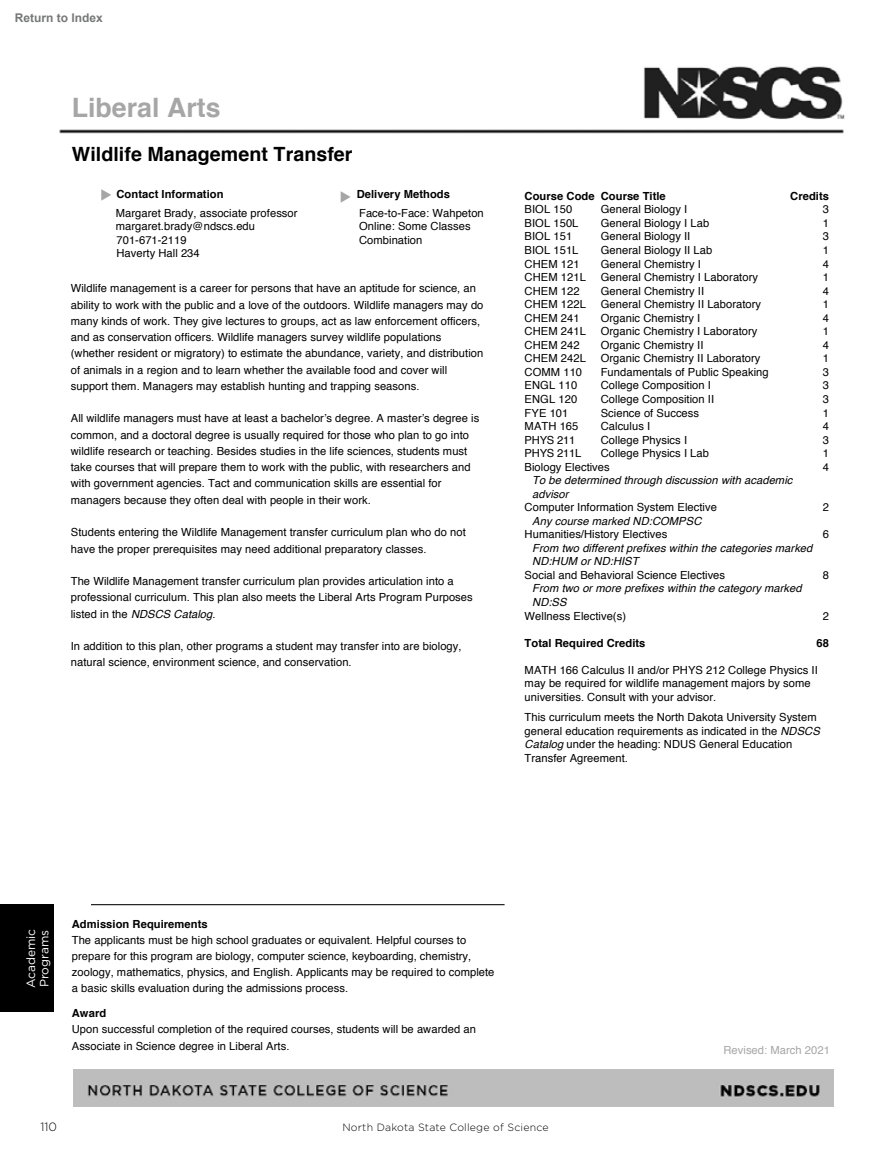
<style>
.page{position:relative;width:891px;height:1161px;background:#fff}
.page>*{position:absolute;margin:0;border:0;box-sizing:border-box;transform-origin:0 0}
.t1{font:700 26.7px "Helvetica CE";color:#a6a6a6}
.t2{font:700 19.65px "Helvetica CE";letter-spacing:.005em;color:#000}
.t3{font:12px/13.5px "Gotham";color:#fff}
.t4{font:700 12px "Arial";color:#767878}
.t5{font:300 12px "Gotham";color:#000}
.t6{font:11.1px/16.2px "Helvetica";letter-spacing:.005em;color:#000}
.t7{font:italic 11.1px/13.5px "Helvetica";letter-spacing:.005em;color:#000}
.t8{font:700 11.1px "Helvetica CE";letter-spacing:.005em;color:#000}
.t9{font:11.1px "Helvetica";letter-spacing:.005em;color:#a6a6a6}
.t10{font:11.1px "Helvetica";letter-spacing:-.02em;color:#000}
.t11{font:300 10.5px "Gotham";letter-spacing:.02em;color:#000}
.s1{font-style:italic}
</style>
<div class="page">
<svg style="left:101px;top:189px;width:10px;height:12px"></svg>
<svg style="left:341px;top:191px;width:10px;height:12px"></svg>
<img style="left:59px;top:66px;width:786px;height:68px">
<img style="left:73px;top:1069px;width:760px;height:38px">
<hr style="left:91px;top:904px;width:414px;height:1px;background:#000">
<div style="left:0;top:904px;width:54px;height:108px;background:#000"></div>
<p class="t4" style="left:15px;top:10px;width:90px">Return to Index</p>
<h1 class="t1" style="left:72px;top:89px;width:150px">Liberal Arts</h1>
<h2 class="t2" style="left:72px;top:140px;width:282px">Wildlife Management Transfer</h2>
<p class="t8" style="left:116px;top:186px;width:109px">Contact Information</p>
<p class="t8" style="left:357px;top:186px;width:95px">Delivery Methods</p>
<p class="t6" style="left:116px;top:207px;width:183px;line-height:13.5px">Margaret Brady, associate professor margaret.brady@ndscs.edu<br>701-671-2119<br>Haverty Hall 234</p>
<p class="t6" style="left:359px;top:207px;width:126px;line-height:13.5px">Face-to-Face: Wahpeton<br>Online: Some Classes<br>Combination</p>
<p class="t6" style="left:71px;top:281px;width:414px">Wildlife management is a career for persons that have an aptitude for science, an ability to work with the public and a love of the outdoors. Wildlife managers may do many kinds of work. They give lectures to groups, act as law enforcement officers, and as conservation officers. Wildlife managers survey wildlife populations (whether resident or migratory) to estimate the abundance, variety, and distribution of animals in a region and to learn whether the available food and cover will support them. Managers may establish hunting and trapping seasons.</p>
<p class="t6" style="left:71px;top:411px;width:410px">All wildlife managers must have at least a bachelor’s degree. A master’s degree is common, and a doctoral degree is usually required for those who plan to go into wildlife research or teaching. Besides studies in the life sciences, students must take courses that will prepare them to work with the public, with researchers and with government agencies. Tact and communication skills are essential for managers because they often deal with people in their work.</p>
<p class="t6" style="left:71px;top:525px;width:397px">Students entering the Wildlife Management transfer curriculum plan who do not have the proper prerequisites may need additional preparatory classes.</p>
<p class="t6" style="left:71px;top:574px;width:404px">The Wildlife Management transfer curriculum plan provides articulation into a professional curriculum. This plan also meets the Liberal Arts Program Purposes listed in the <span class="s1">NDSCS Catalog</span>.</p>
<p class="t6" style="left:71px;top:639px;width:392px">In addition to this plan, other programs a student may transfer into are biology, natural science, environment science, and conservation.</p>
<p class="t8" style="left:525px;top:188px;width:143px">Course Code Course Title</p>
<p class="t8" style="left:790px;top:188px;width:40px">Credits</p>
<p class="t6" style="left:525px;top:202px;width:49px">BIOL 150</p>
<p class="t6" style="left:601px;top:202px;width:88px">General Biology I</p>
<p class="t6" style="left:823px;top:202px;width:8px">3</p>
<p class="t6" style="left:525px;top:215px;width:55px">BIOL 150L</p>
<p class="t6" style="left:601px;top:215px;width:110px">General Biology I Lab</p>
<p class="t6" style="left:823px;top:215px;width:8px">1</p>
<p class="t6" style="left:525px;top:229px;width:49px">BIOL 151</p>
<p class="t6" style="left:601px;top:229px;width:91px">General Biology II</p>
<p class="t6" style="left:823px;top:229px;width:8px">3</p>
<p class="t6" style="left:525px;top:243px;width:55px">BIOL 151L</p>
<p class="t6" style="left:601px;top:243px;width:113px">General Biology II Lab</p>
<p class="t6" style="left:823px;top:243px;width:8px">1</p>
<p class="t6" style="left:525px;top:256px;width:57px">CHEM 121</p>
<p class="t6" style="left:601px;top:256px;width:102px">General Chemistry I</p>
<p class="t6" style="left:823px;top:256px;width:8px">4</p>
<p class="t6" style="left:525px;top:270px;width:63px">CHEM 121L</p>
<p class="t6" style="left:601px;top:270px;width:159px">General Chemistry I Laboratory</p>
<p class="t6" style="left:823px;top:270px;width:8px">1</p>
<p class="t6" style="left:525px;top:283px;width:57px">CHEM 122</p>
<p class="t6" style="left:601px;top:283px;width:105px">General Chemistry II</p>
<p class="t6" style="left:823px;top:283px;width:8px">4</p>
<p class="t6" style="left:525px;top:297px;width:63px">CHEM 122L</p>
<p class="t6" style="left:601px;top:297px;width:162px">General Chemistry II Laboratory</p>
<p class="t6" style="left:823px;top:297px;width:8px">1</p>
<p class="t6" style="left:525px;top:310px;width:57px">CHEM 241</p>
<p class="t6" style="left:601px;top:310px;width:101px">Organic Chemistry I</p>
<p class="t6" style="left:823px;top:310px;width:8px">4</p>
<p class="t6" style="left:525px;top:324px;width:63px">CHEM 241L</p>
<p class="t6" style="left:601px;top:324px;width:158px">Organic Chemistry I Laboratory</p>
<p class="t6" style="left:823px;top:324px;width:8px">1</p>
<p class="t6" style="left:525px;top:338px;width:57px">CHEM 242</p>
<p class="t6" style="left:601px;top:338px;width:104px">Organic Chemistry II</p>
<p class="t6" style="left:823px;top:338px;width:8px">4</p>
<p class="t6" style="left:525px;top:351px;width:63px">CHEM 242L</p>
<p class="t6" style="left:601px;top:351px;width:161px">Organic Chemistry II Laboratory</p>
<p class="t6" style="left:823px;top:351px;width:8px">1</p>
<p class="t6" style="left:525px;top:365px;width:59px">COMM 110</p>
<p class="t6" style="left:601px;top:365px;width:170px">Fundamentals of Public Speaking</p>
<p class="t6" style="left:823px;top:365px;width:8px">3</p>
<p class="t6" style="left:525px;top:378px;width:54px">ENGL 110</p>
<p class="t6" style="left:601px;top:378px;width:112px">College Composition I</p>
<p class="t6" style="left:823px;top:378px;width:8px">3</p>
<p class="t6" style="left:525px;top:392px;width:54px">ENGL 120</p>
<p class="t6" style="left:601px;top:392px;width:115px">College Composition II</p>
<p class="t6" style="left:823px;top:392px;width:8px">3</p>
<p class="t6" style="left:525px;top:405px;width:45px">FYE 101</p>
<p class="t6" style="left:601px;top:405px;width:100px">Science of Success</p>
<p class="t6" style="left:823px;top:405px;width:8px">1</p>
<p class="t6" style="left:525px;top:419px;width:55px">MATH 165</p>
<p class="t6" style="left:601px;top:419px;width:51px">Calculus I</p>
<p class="t6" style="left:823px;top:419px;width:8px">4</p>
<p class="t6" style="left:525px;top:432px;width:52px">PHYS 211</p>
<p class="t6" style="left:601px;top:432px;width:88px">College Physics I</p>
<p class="t6" style="left:823px;top:432px;width:8px">3</p>
<p class="t10" style="left:525px;top:446px;width:58px">PHYS 211L</p>
<p class="t6" style="left:601px;top:446px;width:110px">College Physics I Lab</p>
<p class="t6" style="left:823px;top:446px;width:8px">1</p>
<p class="t6" style="left:525px;top:459px;width:87px">Biology Electives</p>
<p class="t6" style="left:823px;top:459px;width:8px">4</p>
<p class="t7" style="left:532px;top:474px;width:262px">To be determined through discussion with academic advisor</p>
<p class="t6" style="left:525px;top:500px;width:194px">Computer Information System Elective</p>
<p class="t6" style="left:823px;top:500px;width:8px">2</p>
<p class="t7" style="left:532px;top:514px;width:171px">Any course marked ND:COMPSC</p>
<p class="t6" style="left:525px;top:527px;width:144px">Humanities/History Electives</p>
<p class="t6" style="left:823px;top:527px;width:8px">6</p>
<p class="t7" style="left:532px;top:541px;width:282px">From two different prefixes within the categories marked<br>ND:HUM or ND:HIST</p>
<p class="t6" style="left:525px;top:568px;width:202px">Social and Behavioral Science Electives</p>
<p class="t6" style="left:823px;top:568px;width:8px">8</p>
<p class="t7" style="left:532px;top:582px;width:271px">From two or more prefixes within the category marked<br>ND:SS</p>
<p class="t6" style="left:525px;top:608px;width:103px">Wellness Elective(s)</p>
<p class="t6" style="left:823px;top:608px;width:8px">2</p>
<p class="t8" style="left:525px;top:635px;width:122px">Total Required Credits</p>
<p class="t8" style="left:817px;top:635px;width:14px">68</p>
<p class="t6" style="left:525px;top:664px;width:295px;line-height:13.5px">MATH 166 Calculus II and/or PHYS 212 College Physics II may be required for wildlife management majors by some universities. Consult with your advisor.</p>
<p class="t6" style="left:525px;top:711px;width:297px;line-height:13.5px">This curriculum meets the North Dakota University System general education requirements as indicated in the <span class="s1">NDSCS Catalog</span> under the heading: NDUS General Education Transfer Agreement.</p>
<p class="t3" style="left:24px;top:988px;width:61px;rotate:-90deg">Academic<br>Programs</p>
<p class="t8" style="left:72px;top:916px;width:137px">Admission Requirements</p>
<p class="t6" style="left:72px;top:932px;width:424px">The applicants must be high school graduates or equivalent. Helpful courses to prepare for this program are biology, computer science, keyboarding, chemistry, zoology, mathematics, physics, and English. Applicants may be required to complete a basic skills evaluation during the admissions process.</p>
<p class="t8" style="left:72px;top:1006px;width:36px">Award</p>
<p class="t6" style="left:72px;top:1022px;width:406px">Upon successful completion of the required courses, students will be awarded an<br>Associate in Science degree in Liberal Arts.</p>
<p class="t9" style="left:723px;top:1042px;width:108px">Revised: March 2021</p>
<p class="t5" style="left:40px;top:1120px;width:18px">110</p>
<p class="t11" style="left:342px;top:1121px;width:208px">North Dakota State College of Science</p>
</div>
